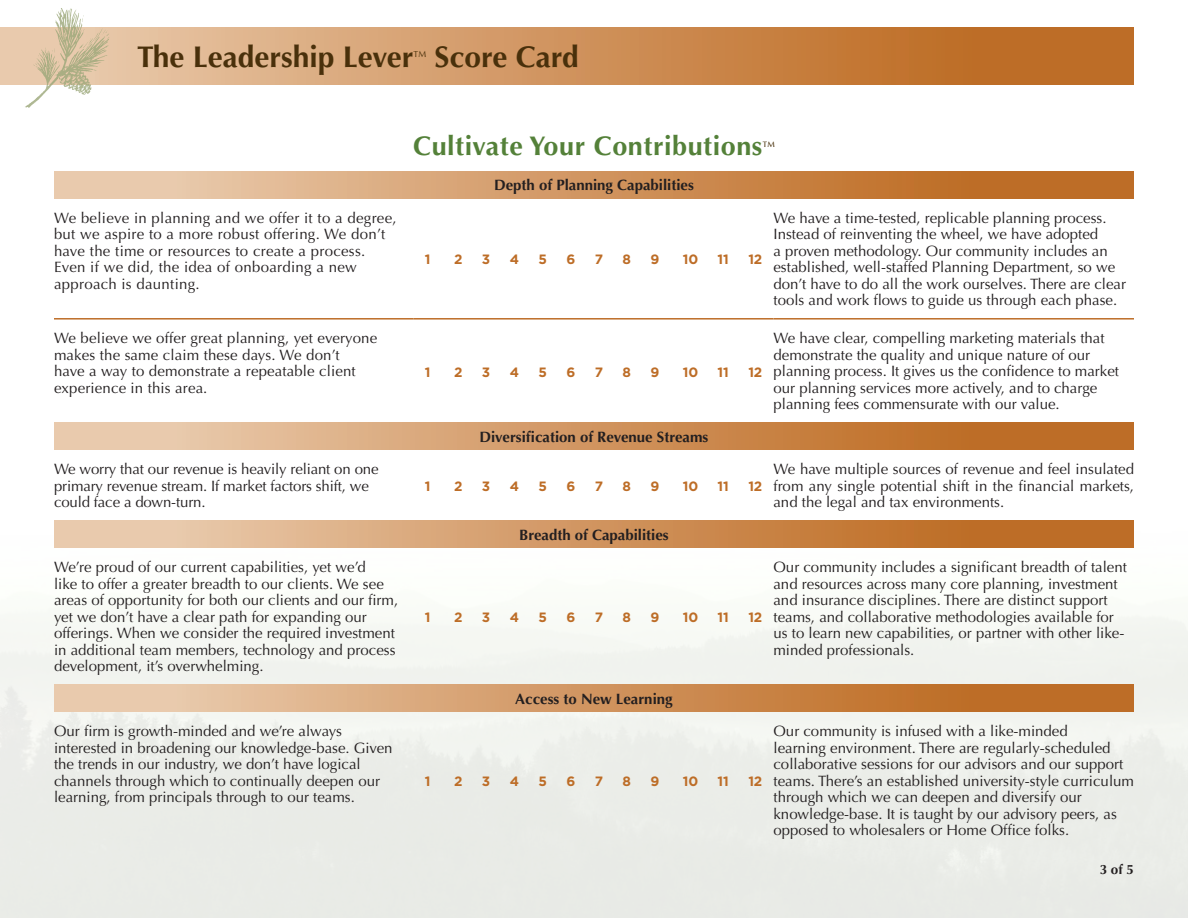
<style>
.page{position:relative;width:1188px;height:918px;background:#fff}
.page>*{position:absolute;margin:0;border:0;box-sizing:border-box;transform-origin:0 0}
.Big_Head{font:700 30px "Optima LT Std";color:#49300b}
.Big_Head-2{font:700 27px "Optima LT Std";letter-spacing:.02em;color:#548139}
.body{font:15px/16.5px "Optima LT Std";color:#231f20}
.body-2{font:15px/16.5px "Optima LT Std";letter-spacing:.02em;color:#231f20}
.Sub_Head{font:700 15px "Optima LT Std";color:#231f20}
.body-3{font:700 13.5px "Gotham";letter-spacing:-.01em;color:#bd6d27}
.Normal_SSI_Body_Copy{font:700 13.5px "Optima LT Std";color:#231f20}
.Big_Head-3{font:8.7px "Optima LT Std";color:#49300b}
.Big_Head-4{font:500 7.8px "Optima LT Std";color:#49300b}
</style>
<div class="page">
<svg style="left:0;top:27px;width:1134px;height:57px;background:#cf925c"></svg>
<img style="left:0;top:520px;width:1188px;height:398px">
<svg style="left:25px;top:8px;width:84px;height:100px"></svg>
<svg style="left:54px;top:171px;width:1080px;height:27px;background:#d19763"></svg>
<svg style="left:54px;top:423px;width:1080px;height:27px;background:#d19763"></svg>
<svg style="left:54px;top:521px;width:1080px;height:27px;background:#d19763"></svg>
<svg style="left:54px;top:685px;width:1080px;height:27px;background:#d19763"></svg>
<hr style="left:54px;top:318px;width:360px;height:2px;background:#bd6d27">
<hr style="left:414px;top:318px;width:359px;height:2px;background:#bd6d27">
<hr style="left:773px;top:318px;width:361px;height:2px;background:#bd6d27">
<p class="Big_Head" style="left:137px;top:39px;width:278px">The Leadership Lever</p>
<p class="Big_Head-3" style="left:414px;top:49px;width:14px">TM</p>
<p class="Big_Head" style="left:435px;top:39px;width:146px">Score Card</p>
<p class="body-2" style="left:54px;top:210px;width:344px">We believe in planning and we offer it to a degree, but we aspire to a more robust offering. We don’t have the time or resources to create a process.<br>Even if we did, the idea of onboarding a new approach is daunting.</p>
<p class="body" style="left:54px;top:330px;width:325px">We believe we offer great planning, yet everyone makes the same claim these days. We don’t<br>have a way to demonstrate a repeatable client experience in this area.</p>
<p class="body" style="left:54px;top:461px;width:326px">We worry that our revenue is heavily reliant on one primary revenue stream. If market factors shift, we could face a down-turn.</p>
<p class="body" style="left:54px;top:559px;width:346px">We’re proud of our current capabilities, yet we’d<br>like to offer a greater breadth to our clients. We see areas of opportunity for both our clients and our firm, yet we don’t have a clear path for expanding our offerings. When we consider the required investment in additional team members, technology and process development, it’s overwhelming.</p>
<p class="body" style="left:54px;top:723px;width:340px">Our firm is growth-minded and we’re always interested in broadening our knowledge-base. Given the trends in our industry, we don’t have logical channels through which to continually deepen our learning, from principals through to our teams.</p>
<p class="Big_Head-2" style="left:413px;top:130px;width:351px">Cultivate Your Contributions</p>
<p class="Big_Head-4" style="left:763px;top:140px;width:13px">TM</p>
<p class="Sub_Head" style="left:494px;top:176px;width:201px">Depth of Planning Capabilities</p>
<p class="body-3" style="left:425px;top:251px;width:7px">1</p>
<p class="body-3" style="left:454px;top:251px;width:10px">2</p>
<p class="body-3" style="left:482px;top:251px;width:10px">3</p>
<p class="body-3" style="left:510px;top:251px;width:11px">4</p>
<p class="body-3" style="left:538px;top:251px;width:10px">5</p>
<p class="body-3" style="left:566px;top:251px;width:10px">6</p>
<p class="body-3" style="left:595px;top:251px;width:10px">7</p>
<p class="body-3" style="left:623px;top:251px;width:10px">8</p>
<p class="body-3" style="left:650px;top:251px;width:10px">9</p>
<p class="body-3" style="left:683px;top:251px;width:17px">10</p>
<p class="body-3" style="left:718px;top:251px;width:13px">11</p>
<p class="body-3" style="left:748px;top:251px;width:15px">12</p>
<p class="body-3" style="left:425px;top:364px;width:7px">1</p>
<p class="body-3" style="left:454px;top:364px;width:10px">2</p>
<p class="body-3" style="left:482px;top:364px;width:10px">3</p>
<p class="body-3" style="left:510px;top:364px;width:11px">4</p>
<p class="body-3" style="left:538px;top:364px;width:10px">5</p>
<p class="body-3" style="left:566px;top:364px;width:10px">6</p>
<p class="body-3" style="left:595px;top:364px;width:10px">7</p>
<p class="body-3" style="left:623px;top:364px;width:10px">8</p>
<p class="body-3" style="left:650px;top:364px;width:10px">9</p>
<p class="body-3" style="left:683px;top:364px;width:17px">10</p>
<p class="body-3" style="left:718px;top:364px;width:13px">11</p>
<p class="body-3" style="left:748px;top:364px;width:15px">12</p>
<p class="Sub_Head" style="left:480px;top:428px;width:230px">Diversification of Revenue Streams</p>
<p class="body-3" style="left:425px;top:478px;width:7px">1</p>
<p class="body-3" style="left:454px;top:478px;width:10px">2</p>
<p class="body-3" style="left:482px;top:478px;width:10px">3</p>
<p class="body-3" style="left:510px;top:478px;width:11px">4</p>
<p class="body-3" style="left:538px;top:478px;width:10px">5</p>
<p class="body-3" style="left:566px;top:478px;width:10px">6</p>
<p class="body-3" style="left:595px;top:478px;width:10px">7</p>
<p class="body-3" style="left:623px;top:478px;width:10px">8</p>
<p class="body-3" style="left:650px;top:478px;width:10px">9</p>
<p class="body-3" style="left:683px;top:478px;width:17px">10</p>
<p class="body-3" style="left:718px;top:478px;width:13px">11</p>
<p class="body-3" style="left:748px;top:478px;width:15px">12</p>
<p class="Sub_Head" style="left:519px;top:526px;width:151px">Breadth of Capabilities</p>
<p class="body-3" style="left:425px;top:609px;width:7px">1</p>
<p class="body-3" style="left:454px;top:609px;width:10px">2</p>
<p class="body-3" style="left:482px;top:609px;width:10px">3</p>
<p class="body-3" style="left:510px;top:609px;width:11px">4</p>
<p class="body-3" style="left:538px;top:609px;width:10px">5</p>
<p class="body-3" style="left:566px;top:609px;width:10px">6</p>
<p class="body-3" style="left:595px;top:609px;width:10px">7</p>
<p class="body-3" style="left:623px;top:609px;width:10px">8</p>
<p class="body-3" style="left:650px;top:609px;width:10px">9</p>
<p class="body-3" style="left:683px;top:609px;width:17px">10</p>
<p class="body-3" style="left:718px;top:609px;width:13px">11</p>
<p class="body-3" style="left:748px;top:609px;width:15px">12</p>
<p class="body" style="left:773px;top:210px;width:354px">We have a time-tested, replicable planning process.<br>Instead of reinventing the wheel, we have adopted<br>a proven methodology. Our community includes an established, well-staffed Planning Department, so we don’t have to do all the work ourselves. There are clear tools and work flows to guide us through each phase.</p>
<p class="body" style="left:773px;top:330px;width:347px">We have clear, compelling marketing materials that demonstrate the quality and unique nature of our planning process. It gives us the confidence to market our planning services more actively, and to charge planning fees commensurate with our value.</p>
<p class="body" style="left:773px;top:461px;width:362px;text-align:justify">We have multiple sources of revenue and feel insulated from any single potential shift in the financial markets, and the legal and tax environments.</p>
<p class="body" style="left:773px;top:559px;width:355px">Our community includes a significant breadth of talent and resources across many core planning, investment and insurance disciplines. There are distinct support teams, and collaborative methodologies available for us to learn new capabilities, or partner with other like&shy;minded professionals.</p>
<p class="Sub_Head" style="left:515px;top:690px;width:159px">Access to New Learning</p>
<p class="body-3" style="left:425px;top:773px;width:7px">1</p>
<p class="body-3" style="left:454px;top:773px;width:10px">2</p>
<p class="body-3" style="left:482px;top:773px;width:10px">3</p>
<p class="body-3" style="left:510px;top:773px;width:11px">4</p>
<p class="body-3" style="left:538px;top:773px;width:10px">5</p>
<p class="body-3" style="left:566px;top:773px;width:10px">6</p>
<p class="body-3" style="left:595px;top:773px;width:10px">7</p>
<p class="body-3" style="left:623px;top:773px;width:10px">8</p>
<p class="body-3" style="left:650px;top:773px;width:10px">9</p>
<p class="body-3" style="left:683px;top:773px;width:17px">10</p>
<p class="body-3" style="left:718px;top:773px;width:13px">11</p>
<p class="body-3" style="left:748px;top:773px;width:15px">12</p>
<p class="body" style="left:773px;top:723px;width:362px">Our community is infused with a like-minded<br>learning environment. There are regularly-scheduled collaborative sessions for our advisors and our support teams. There’s an established university-style curriculum through which we can deepen and diversify our knowledge-base. It is taught by our advisory peers, as opposed to wholesalers or Home Office folks.</p>
<p class="Normal_SSI_Body_Copy" style="left:1100px;top:861px;width:36px">3 of 5</p>
</div>
